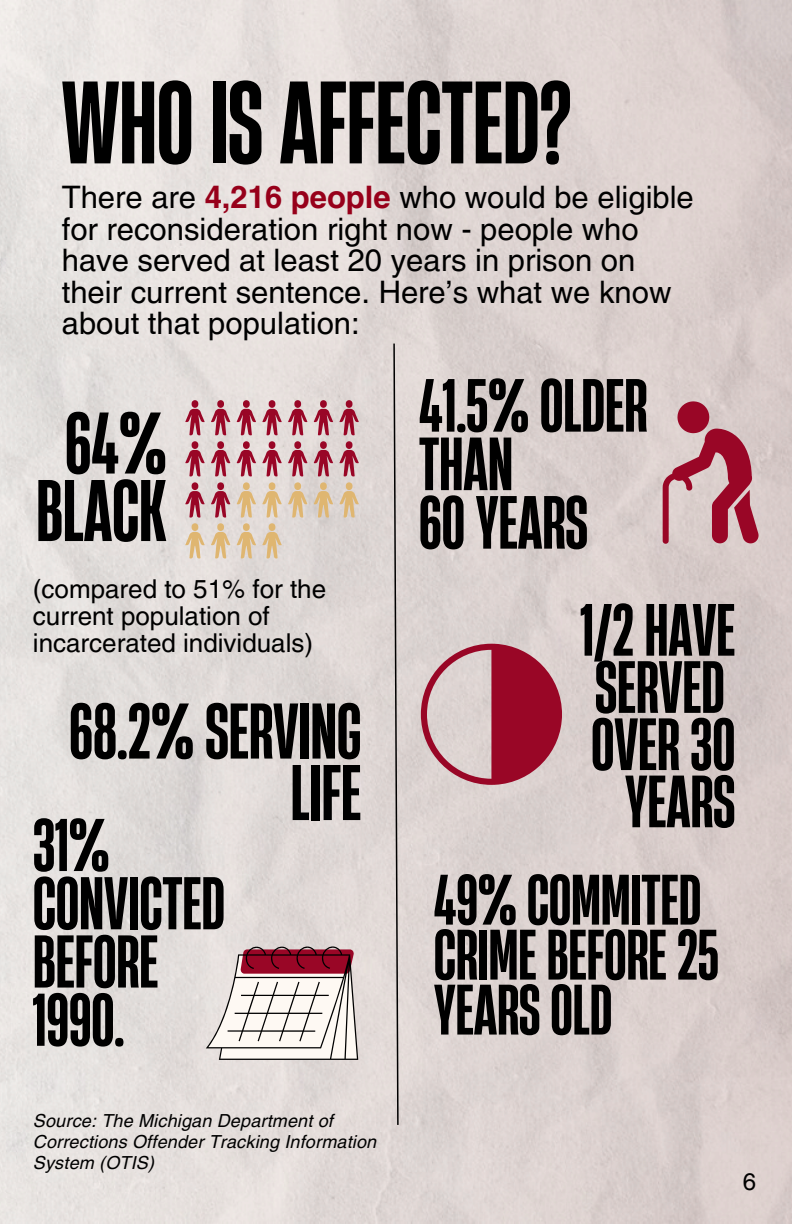
<style>
.page{position:relative;width:792px;height:1224px;background:#fff}
.page>*{position:absolute;margin:0;border:0;box-sizing:border-box;transform-origin:0 0}
.t1{font:700 110px "Heading Now 36";color:#000}
.t2{font:700 82px/67.6px "Heading Now 36";color:#000;text-align:center}
.t3{font:700 74px/61.6px "Heading Now 36";color:#000;text-align:right}
.t4{font:700 70.6px/58.4px "Heading Now 36";color:#000}
.t5{font:700 70px/58.2px "Heading Now 36";color:#000}
.t6{font:700 69.4px/57.2px "Heading Now 36";color:#000;text-align:right}
.t7{font:700 67px/55px "Heading Now 36";color:#000}
.t8{font:31px/31.6px "Helvetica LT Pro";color:#000}
.t9{font:26px/27px "Helvetica LT Pro";color:#000}
.t10{font:24px "Helvetica LT Pro";color:#000}
.t11{font:italic 18px/21px "Helvetica LT Pro";letter-spacing:.01em;color:#000}
.s1{font-weight:700;color:#97001a}
</style>
<div class="page">
<img style="left:0;top:0;width:792px;height:1224px">
<svg style="left:185px;top:400px;width:122px;height:35px"></svg>
<svg style="left:237px;top:482px;width:122px;height:36px"></svg>
<svg style="left:663px;top:401px;width:96px;height:143px"></svg>
<svg style="left:206px;top:946px;width:152px;height:113px"></svg>
<svg style="left:393px;top:342px;width:6px;height:784px"></svg>
<svg style="left:421px;top:644px;width:141px;height:141px"></svg>
<h2 class="t1" style="left:62px;top:48px;width:511px">WHOISAFFECTED?</h2>
<h1 class="t8" style="left:62px;top:184px;width:634px">There are <span class="s1">4,216 people</span> who would be eligible for reconsideration right now - people who have served at least 20 years in prison on their current sentence. Here’s what we know about that population:</h1>
<p class="t2" style="left:36px;top:408px;width:132px">64%<br>BLACK</p>
<p class="t9" style="left:33px;top:578px;width:295px">(compared to 51% for the current population of incarcerated individuals)</p>
<h3 class="t3" style="left:69px;top:699px;width:293px">68.2% SERVING<br>LIFE</h3>
<h4 class="t5" style="left:33px;top:814px;width:194px">31%<br>CONVICTED<br>BEFORE<br>1990.</h4>
<p class="t4" style="left:419px;top:375px;width:230px">41.5% OLDER<br>THAN<br>60YEARS</p>
<h5 class="t6" style="left:581px;top:600px;width:156px">1/2HAVE<br>SERVED<br>OVER30<br>YEARS</h5>
<h3 class="t7" style="left:434px;top:871px;width:286px">49% COMMITED<br>CRIMEBEFORE25<br>YEARSOLD</h3>
<h2 class="t11" style="left:33px;top:1112px;width:345px">Source: The Michigan Department of<br>Corrections Offender Tracking Information<br>System (OTIS)</h2>
<h3 class="t10" style="left:743px;top:1172px;width:15px">6</h3>
</div>
